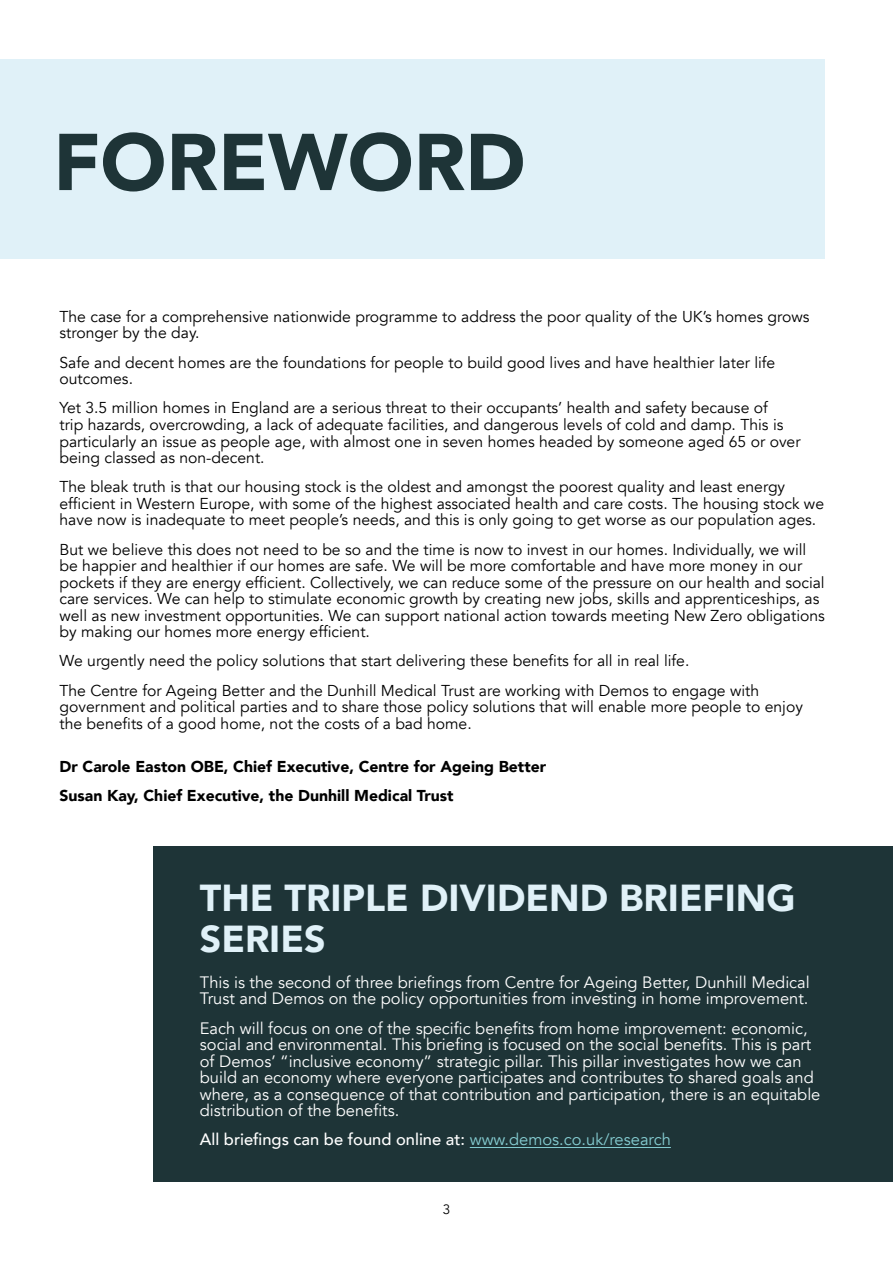
<style>
.page{position:relative;width:893px;height:1263px;background:#fff}
.page>*{position:absolute;margin:0;border:0;box-sizing:border-box;transform-origin:0 0}
.t1{font:900 79.5px "Avenir";color:#1e3437}
.t2{font:900 37.5px/40.5px "Avenir";color:#e0f1f8}
.t3{font:16.5px/16.5px "Avenir";color:#fff}
.t4{font:500 16.5px "Avenir";color:#fff}
.t5{font:15.75px/16.5px "Avenir";color:#000}
.t6{font:900 15.75px/29.2px "Avenir";color:#000}
.t7{font:13.5px "Avenir";color:#000}
.s1{font-weight:400;color:#85ccd1}
</style>
<div class="page">
<div style="left:0;top:60px;width:825px;height:199px;background:#e0f1f8"></div>
<div style="left:153px;top:846px;width:740px;height:336px;background:#1e3437"></div>
<hr style="left:470px;top:1147px;width:201px;height:1px;background:#85ccd1">
<h1 class="t1" style="left:53px;top:94px;width:474px">FOREWORD</h1>
<p class="t5" style="left:60px;top:309px;width:751px">The case for a comprehensive nationwide programme to address the poor quality of the UK’s homes grows stronger by the day.</p>
<p class="t5" style="left:60px;top:354px;width:717px">Safe and decent homes are the foundations for people to build good lives and have healthier later life outcomes.</p>
<p class="t5" style="left:60px;top:400px;width:742px">Yet 3.5 million homes in England are a serious threat to their occupants’ health and safety because of<br>trip hazards, overcrowding, a lack of adequate facilities, and dangerous levels of cold and damp. This is particularly an issue as people age, with almost one in seven homes headed by someone aged 65 or over being classed as non-decent.</p>
<p class="t5" style="left:60px;top:479px;width:766px">The bleak truth is that our housing stock is the oldest and amongst the poorest quality and least energy efficient in Western Europe, with some of the highest associated health and care costs. The housing stock we have now is inadequate to meet people’s needs, and this is only going to get worse as our population ages.</p>
<p class="t5" style="left:60px;top:541px;width:767px">But we believe this does not need to be so and the time is now to invest in our homes. Individually, we will be happier and healthier if our homes are safe. We will be more comfortable and have more money in our pockets if they are energy efficient. Collectively, we can reduce some of the pressure on our health and social care services. We can help to stimulate economic growth by creating new jobs, skills and apprenticeships, as well as new investment opportunities. We can support national action towards meeting New Zero obligations by making our homes more energy efficient.</p>
<p class="t5" style="left:60px;top:647px;width:701px;line-height:29.2px">We urgently need the policy solutions that start delivering these benefits for all in real life.<br>The Centre for Ageing Better and the Dunhill Medical Trust are working with Demos to engage with</p>
<p class="t5" style="left:60px;top:699px;width:745px">government and political parties and to share those policy solutions that will enable more people to enjoy the benefits of a good home, not the costs of a bad home.</p>
<p class="t6" style="left:60px;top:752px;width:488px">Dr Carole Easton OBE, Chief Executive, Centre for Ageing Better<br>Susan Kay, Chief Executive, the Dunhill Medical Trust</p>
<h2 class="t2" style="left:200px;top:877px;width:597px">THE TRIPLE DIVIDEND BRIEFING<br>SERIES</h2>
<p class="t3" style="left:200px;top:974px;width:611px">This is the second of three briefings from Centre for Ageing Better, Dunhill Medical<br>Trust and Demos on the policy opportunities from investing in home improvement.</p>
<p class="t3" style="left:200px;top:1020px;width:622px">Each will focus on one of the specific benefits from home improvement: economic, social and environmental. This briefing is focused on the social benefits. This is part of Demos’ “inclusive economy” strategic pillar. This pillar investigates how we can build an economy where everyone participates and contributes to shared goals and where, as a consequence of that contribution and participation, there is an equitable distribution of the benefits.</p>
<p class="t4" style="left:200px;top:1125px;width:473px">All briefings can be found online at: <span class="s1">www.demos.co.uk/research</span></p>
<p class="t7" style="left:443px;top:1201px;width:9px">3</p>
</div>
